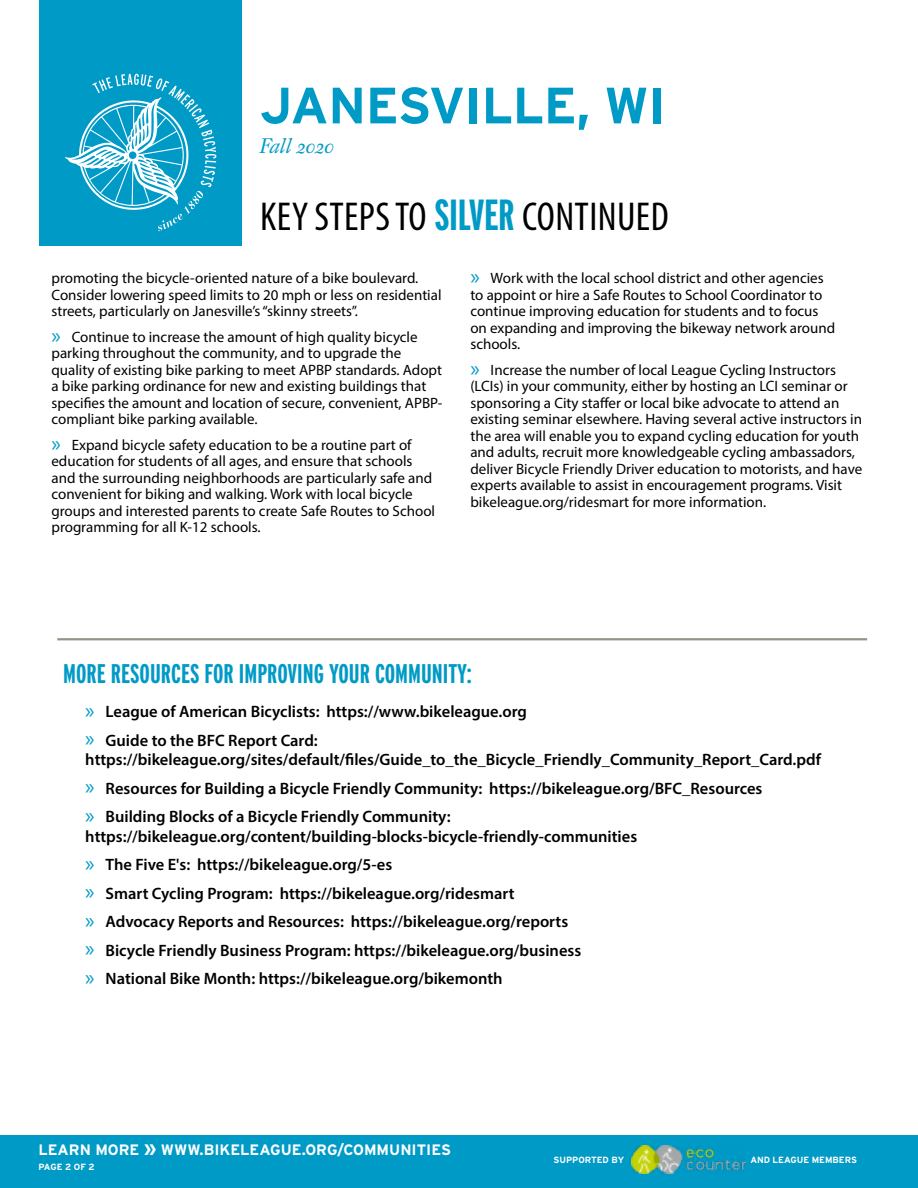
<style>
.page{position:relative;width:918px;height:1188px;background:#fff}
.page>*{position:absolute;margin:0;border:0;box-sizing:border-box;transform-origin:0 0}
.t1{font:700 51px "Interstate";letter-spacing:-.01em;color:#009ac7}
.t2{font:condensed 40.5px "Myriad Pro";letter-spacing:.01em;color:#000}
.t3{font:700 extra-condensed 27px "Interstate";color:#009ac7}
.t4{font:italic 21px "Fleischman BT Pro";color:#009ac7}
.t5{font:600 16.5px/28.5px "Myriad Pro";color:#000}
.t6{font:700 15.15px "Interstate";color:#fff}
.t7{font:15px/16.5px "Myriad Pro";color:#000}
.t8{font:700 9px "Interstate";color:#fff}
.s1{font-family:"Interstate";font-weight:700;font-stretch:extra-condensed;font-size:43.5px;color:#009ac7}
.s2{font-size:22.5px;color:#009ac7}
.s3{font-weight:400;font-size:22.5px;color:#009ac7}
.s4{font-size:20.25px}
</style>
<div class="page">
<div style="left:40px;top:0;width:202px;height:246px;background:#009ac7"></div>
<svg style="left:65px;top:74px;width:151px;height:157px"></svg>
<div style="left:0;top:1136px;width:918px;height:52px;background:#009ac7"></div>
<hr style="left:57px;top:638px;width:810px;height:2px;background:#959484">
<img style="left:631px;top:1146px;width:114px;height:28px">
<h1 class="t1" style="left:260px;top:77px;width:408px">JANESVILLE, WI</h1>
<h3 class="t4" style="left:260px;top:133px;width:76px">Fall 2020</h3>
<h2 class="t2" style="left:260px;top:192px;width:410px">KEY STEPS TO <span class="s1">SILVER</span> CONTINUED</h2>
<p class="t7" style="left:51px;top:270px;width:392px">promoting the bicycle-oriented nature of a bike boulevard.<br>Consider lowering speed limits to 20 mph or less on residential streets, particularly on Janesville’s “skinny streets”.</p>
<p class="t7" style="left:51px;top:328px;width:393px"><span class="s2">»</span> Continue to increase the amount of high quality bicycle parking throughout the community, and to upgrade the quality of existing bike parking to meet APBP standards. Adopt a bike parking ordinance for new and existing buildings that specifies the amount and location of secure, convenient, APBP&shy;compliant bike parking available.</p>
<p class="t7" style="left:51px;top:436px;width:385px"><span class="s2">»</span> Expand bicycle safety education to be a routine part of education for students of all ages, and ensure that schools and the surrounding neighborhoods are particularly safe and convenient for biking and walking. Work with local bicycle groups and interested parents to create Safe Routes to School programming for all K-12 schools.</p>
<p class="t7" style="left:470px;top:270px;width:366px"><span class="s2">»</span> Work with the local school district and other agencies to appoint or hire a Safe Routes to School Coordinator to continue improving education for students and to focus on expanding and improving the bikeway network around schools.</p>
<p class="t7" style="left:470px;top:361px;width:393px"><span class="s2">»</span> Increase the number of local League Cycling Instructors (LCIs) in your community, either by hosting an LCI seminar or sponsoring a City staffer or local bike advocate to attend an existing seminar elsewhere. Having several active instructors in the area will enable you to expand cycling education for youth and adults, recruit more knowledgeable cycling ambassadors, deliver Bicycle Friendly Driver education to motorists, and have experts available to assist in encouragement programs. Visit bikeleague.org/ridesmart for more information.</p>
<h3 class="t3" style="left:63px;top:657px;width:410px">MORE RESOURCES FOR IMPROVING YOUR COMMUNITY:</h3>
<p class="t5" style="left:85px;top:697px;width:443px"><span class="s3">»</span> League of American Bicyclists: https://www.bikeleague.org <span class="s3">»</span> Guide to the BFC Report Card:</p>
<p class="t5" style="left:85px;top:745px;width:737px">https://bikeleague.org/sites/default/files/Guide_to_the_Bicycle_Friendly_Community_Report_Card.pdf <span class="s3">»</span> Resources for Building a Bicycle Friendly Community: https://bikeleague.org/BFC_Resources<br><span class="s3">»</span> Building Blocks of a Bicycle Friendly Community:</p>
<p class="t5" style="left:85px;top:822px;width:553px">https://bikeleague.org/content/building-blocks-bicycle-friendly-communities <span class="s3">»</span> The Five E's: https://bikeleague.org/5-es<br><span class="s3">»</span> Smart Cycling Program: https://bikeleague.org/ridesmart<br><span class="s3">»</span> Advocacy Reports and Resources: https://bikeleague.org/reports<br><span class="s3">»</span> Bicycle Friendly Business Program: https://bikeleague.org/business<br><span class="s3">»</span> National Bike Month: https://bikeleague.org/bikemonth</p>
<p class="t6" style="left:38px;top:1141px;width:414px">LEARN MORE <span class="s4">»</span> WWW.BIKELEAGUE.ORG/COMMUNITIES</p>
<p class="t8" style="left:38px;top:1162px;width:58px">PAGE 2 OF 2</p>
<p class="t8" style="left:554px;top:1155px;width:72px">SUPPORTED BY</p>
<p class="t8" style="left:750px;top:1155px;width:108px">AND LEAGUE MEMBERS</p>
</div>
